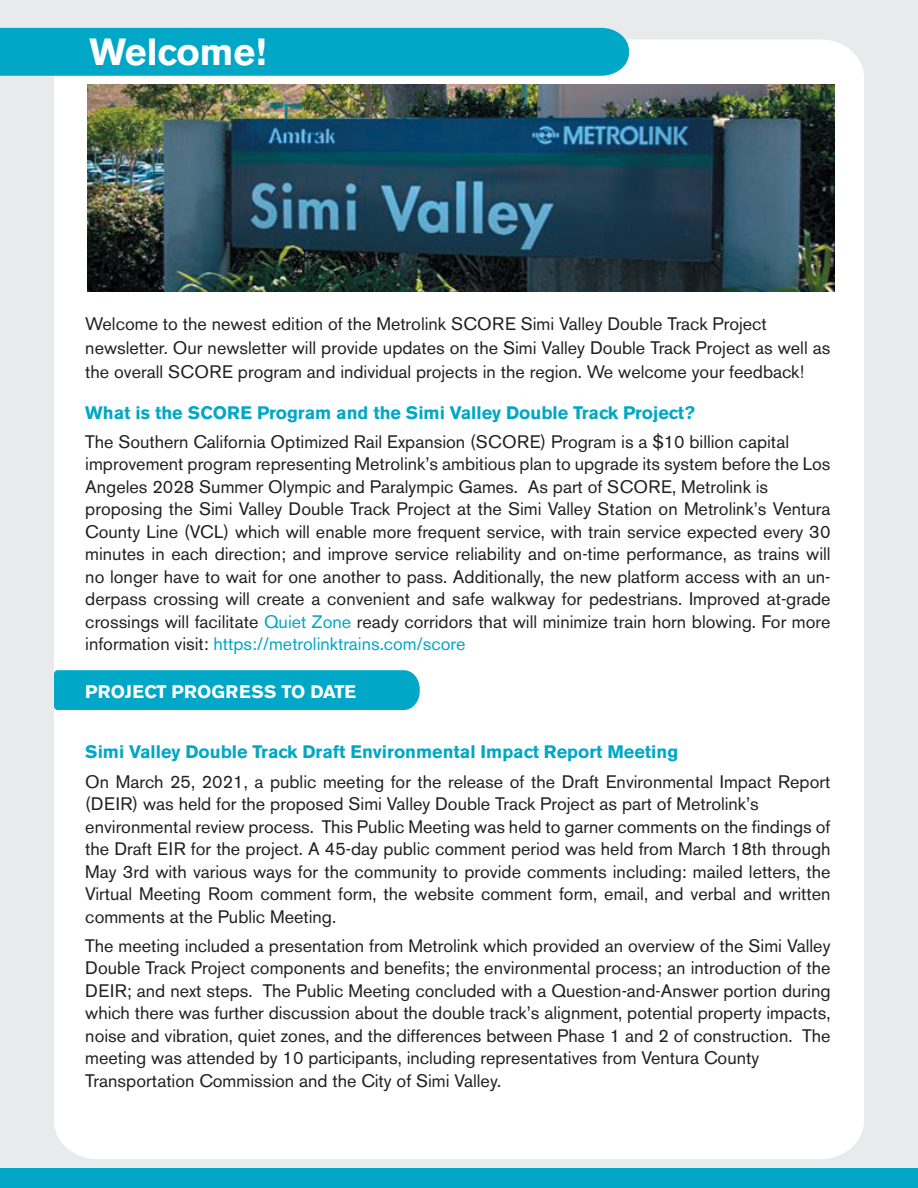
<style>
.page{position:relative;width:918px;height:1188px;background:#e9eaeb}
.page>*{position:absolute;margin:0;border:0;box-sizing:border-box;transform-origin:0 0}
.t1{font:700 37.5px "Akzidenz Grotesk BE";color:#fff}
.t2{font:18px/22.5px "Akzidenz Grotesk BE";color:#231f20}
.t3{font:700 18px "Akzidenz Grotesk BE";color:#00a7c6}
.t4{font:700 18px "Akzidenz Grotesk BE";color:#fff}
.s1{color:#00a7c6}
</style>
<div class="page">
<div style="left:54px;top:39px;width:810px;height:1120px;background:#fff"></div>
<div style="left:54px;top:670px;width:366px;height:40px;background:#00a7c6"></div>
<img style="left:87px;top:84px;width:748px;height:208px">
<div style="left:0;top:28px;width:629px;height:48px;background:#00a7c6"></div>
<div style="left:0;top:1169px;width:918px;height:19px;background:#00a7c6"></div>
<h1 class="t1" style="left:90px;top:31px;width:178px">Welcome!</h1>
<p class="t2" style="left:85px;top:312px;width:747px;line-height:24px">Welcome to the newest edition of the Metrolink SCORE Simi Valley Double Track Project newsletter. Our newsletter will provide updates on the Simi Valley Double Track Project as well as the overall SCORE program and individual projects in the region. We welcome your feedback!</p>
<p class="t3" style="left:85px;top:402px;width:611px">What is the SCORE Program and the Simi Valley Double Track Project?</p>
<p class="t2" style="left:85px;top:430px;width:747px">The Southern California Optimized Rail Expansion (SCORE) Program is a $10 billion capital improvement program representing Metrolink’s ambitious plan to upgrade its system before the Los Angeles 2028 Summer Olympic and Paralympic Games. As part of SCORE, Metrolink is proposing the Simi Valley Double Track Project at the Simi Valley Station on Metrolink’s Ventura County Line (VCL) which will enable more frequent service, with train service expected every 30 minutes in each direction; and improve service reliability and on-time performance, as trains will no longer have to wait for one another to pass. Additionally, the new platform access with an un&shy;derpass crossing will create a convenient and safe walkway for pedestrians. Improved at-grade crossings will facilitate <span class="s1">Quiet Zone</span> ready corridors that will minimize train horn blowing. For more information visit: <span class="s1">https://metrolinktrains.com/score</span></p>
<p class="t4" style="left:85px;top:681px;width:272px">PROJECT PROGRESS TO DATE</p>
<p class="t3" style="left:85px;top:742px;width:594px">Simi Valley Double Track Draft Environmental Impact Report Meeting</p>
<p class="t2" style="left:85px;top:770px;width:747px">On March 25, 2021, a public meeting for the release of the Draft Environmental Impact Report (DEIR) was held for the proposed Simi Valley Double Track Project as part of Metrolink’s environmental review process. This Public Meeting was held to garner comments on the findings of the Draft EIR for the project. A 45-day public comment period was held from March 18th through May 3rd with various ways for the community to provide comments including: mailed letters, the Virtual Meeting Room comment form, the website comment form, email, and verbal and written comments at the Public Meeting.</p>
<p class="t2" style="left:85px;top:934px;width:747px">The meeting included a presentation from Metrolink which provided an overview of the Simi Valley Double Track Project components and benefits; the environmental process; an introduction of the DEIR; and next steps. The Public Meeting concluded with a Question-and-Answer portion during which there was further discussion about the double track’s alignment, potential property impacts, noise and vibration, quiet zones, and the differences between Phase 1 and 2 of construction. The meeting was attended by 10 participants, including representatives from Ventura County Transportation Commission and the City of Simi Valley.</p>
</div>
